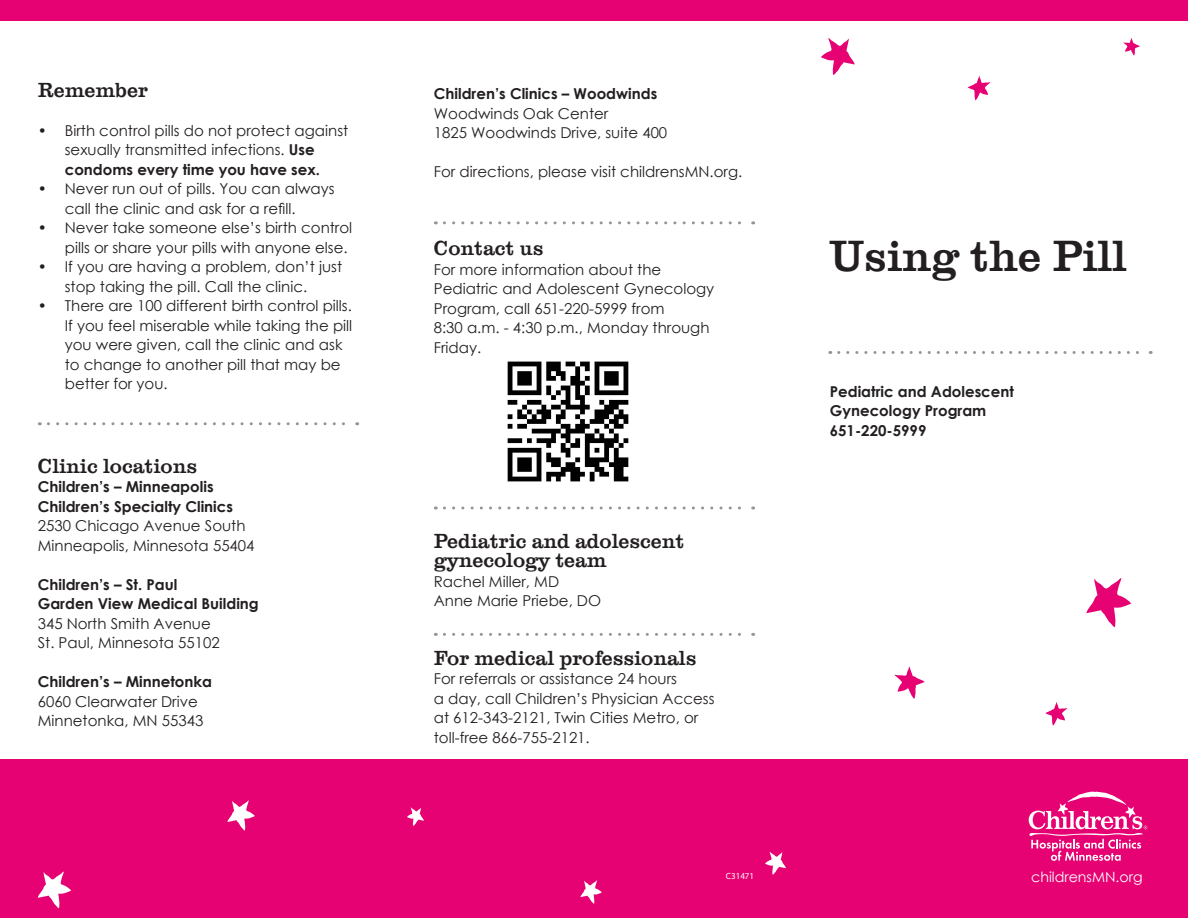
<style>
.page{position:relative;width:1188px;height:918px;background:#fff}
.page>*{position:absolute;margin:0;border:0;box-sizing:border-box;transform-origin:0 0}
.t1{font:500 45px "Clarendon T";color:#231f20}
.t2{font:500 21px/19.5px "Clarendon T";color:#231f20}
.t3{font:15px/19.5px "Century Gothic";color:#231f20}
.t4{font:700 15px/19.5px "Century Gothic";color:#231f20}
.t5{font:14.1px "Century Gothic";color:#fff}
.t6{font:9px "Myriad Pro";color:#fff}
.s1{font-weight:700}
</style>
<div class="page">
<div style="left:0;top:759px;width:1188px;height:159px;background:#e60272"></div>
<svg style="left:580px;top:880px;width:22px;height:24px"></svg>
<svg style="left:765px;top:852px;width:21px;height:23px"></svg>
<svg style="left:38px;top:871px;width:33px;height:37px"></svg>
<svg style="left:407px;top:807px;width:17px;height:19px"></svg>
<svg style="left:227px;top:800px;width:28px;height:31px"></svg>
<svg style="left:1086px;top:578px;width:45px;height:49px"></svg>
<svg style="left:821px;top:38px;width:34px;height:37px"></svg>
<svg style="left:894px;top:666px;width:31px;height:33px"></svg>
<svg style="left:968px;top:76px;width:23px;height:24px"></svg>
<svg style="left:1045px;top:702px;width:23px;height:24px"></svg>
<svg style="left:1123px;top:38px;width:17px;height:18px"></svg>
<div style="left:0;top:0;width:1188px;height:21px;background:#e60272"></div>
<svg style="left:1029px;top:792px;width:118px;height:69px"></svg>
<svg style="left:839px;top:351px;width:312px;height:3px"></svg>
<svg style="left:48px;top:422px;width:310px;height:3px"></svg>
<svg style="left:444px;top:221px;width:310px;height:3px"></svg>
<svg style="left:444px;top:633px;width:310px;height:3px"></svg>
<svg style="left:444px;top:507px;width:310px;height:3px"></svg>
<img style="left:507px;top:361px;width:122px;height:121px">
<p class="t2" style="left:38px;top:80px;width:112px">Remember</p>
<p class="t3" style="left:38px;top:120px;width:312px;text-align:center">• Birth control pills do not protect against sexually transmitted infections. <span class="s1">Use condoms every time you have sex.</span></p>
<p class="t3" style="left:65px;top:179px;width:271px;text-indent:-27px">• Never run out of pills. You can always call the clinic and ask for a refill.</p>
<p class="t3" style="left:65px;top:218px;width:289px;text-indent:-27px">• Never take someone else’s birth control pills or share your pills with anyone else.</p>
<p class="t3" style="left:38px;top:257px;width:306px;text-align:center">• If you are having a problem, don’t just stop taking the pill. Call the clinic.</p>
<p class="t3" style="left:65px;top:296px;width:289px;text-indent:-27px">• There are 100 different birth control pills.<br>If you feel miserable while taking the pill you were given, call the clinic and ask to change to another pill that may be better for you.</p>
<p class="t2" style="left:38px;top:456px;width:161px">Clinic locations</p>
<p class="t4" style="left:38px;top:477px;width:197px">Children’s – Minneapolis<br>Children’s Specialty Clinics</p>
<p class="t3" style="left:38px;top:516px;width:209px">2530 Chicago Avenue South</p>
<p class="t3" style="left:38px;top:536px;width:218px">Minneapolis, Minnesota 55404</p>
<p class="t4" style="left:38px;top:574px;width:223px">Children’s – St. Paul<br>Garden View Medical Building</p>
<p class="t3" style="left:38px;top:614px;width:175px">345 North Smith Avenue</p>
<p class="t3" style="left:38px;top:633px;width:183px">St. Paul, Minnesota 55102</p>
<p class="t4" style="left:38px;top:672px;width:176px">Children’s – Minnetonka</p>
<p class="t3" style="left:38px;top:692px;width:162px">6060 Clearwater Drive</p>
<p class="t3" style="left:38px;top:711px;width:167px">Minnetonka, MN 55343</p>
<p class="t4" style="left:434px;top:84px;width:225px">Children’s Clinics – Woodwinds</p>
<p class="t3" style="left:434px;top:103px;width:176px">Woodwinds Oak Center</p>
<p class="t3" style="left:434px;top:123px;width:235px">1825 Woodwinds Drive, suite 400</p>
<p class="t3" style="left:434px;top:162px;width:310px">For directions, please visit childrensMN.org.</p>
<p class="t2" style="left:434px;top:239px;width:111px">Contact us</p>
<p class="t3" style="left:434px;top:259px;width:229px">For more information about the</p>
<p class="t3" style="left:434px;top:279px;width:282px">Pediatric and Adolescent Gynecology</p>
<p class="t3" style="left:434px;top:298px;width:232px">Program, call 651-220-5999 from</p>
<p class="t3" style="left:434px;top:318px;width:277px">8:30 a.m. - 4:30 p.m., Monday through<br>Friday.</p>
<p class="t2" style="left:434px;top:531px;width:252px">Pediatric and adolescent gynecology team</p>
<p class="t3" style="left:434px;top:571px;width:127px">Rachel Miller, MD</p>
<p class="t3" style="left:434px;top:591px;width:169px">Anne Marie Priebe, DO</p>
<p class="t2" style="left:434px;top:648px;width:264px">For medical professionals</p>
<p class="t3" style="left:434px;top:669px;width:245px">For referrals or assistance 24 hours</p>
<p class="t3" style="left:434px;top:688px;width:282px">a day, call Children’s Physician Access</p>
<p class="t3" style="left:434px;top:708px;width:266px">at 612-343-2121, Twin Cities Metro, or</p>
<p class="t3" style="left:434px;top:727px;width:157px">toll-free 866-755-2121.</p>
<p class="t1" style="left:830px;top:230px;width:298px">Using the Pill</p>
<p class="t4" style="left:830px;top:381px;width:186px">Pediatric and Adolescent</p>
<p class="t4" style="left:830px;top:400px;width:158px">Gynecology Program</p>
<p class="t4" style="left:830px;top:420px;width:98px">651-220-5999</p>
<p class="t6" style="left:726px;top:871px;width:30px">C31471</p>
<p class="t5" style="left:1031px;top:867px;width:113px">childrensMN.org</p>
</div>
